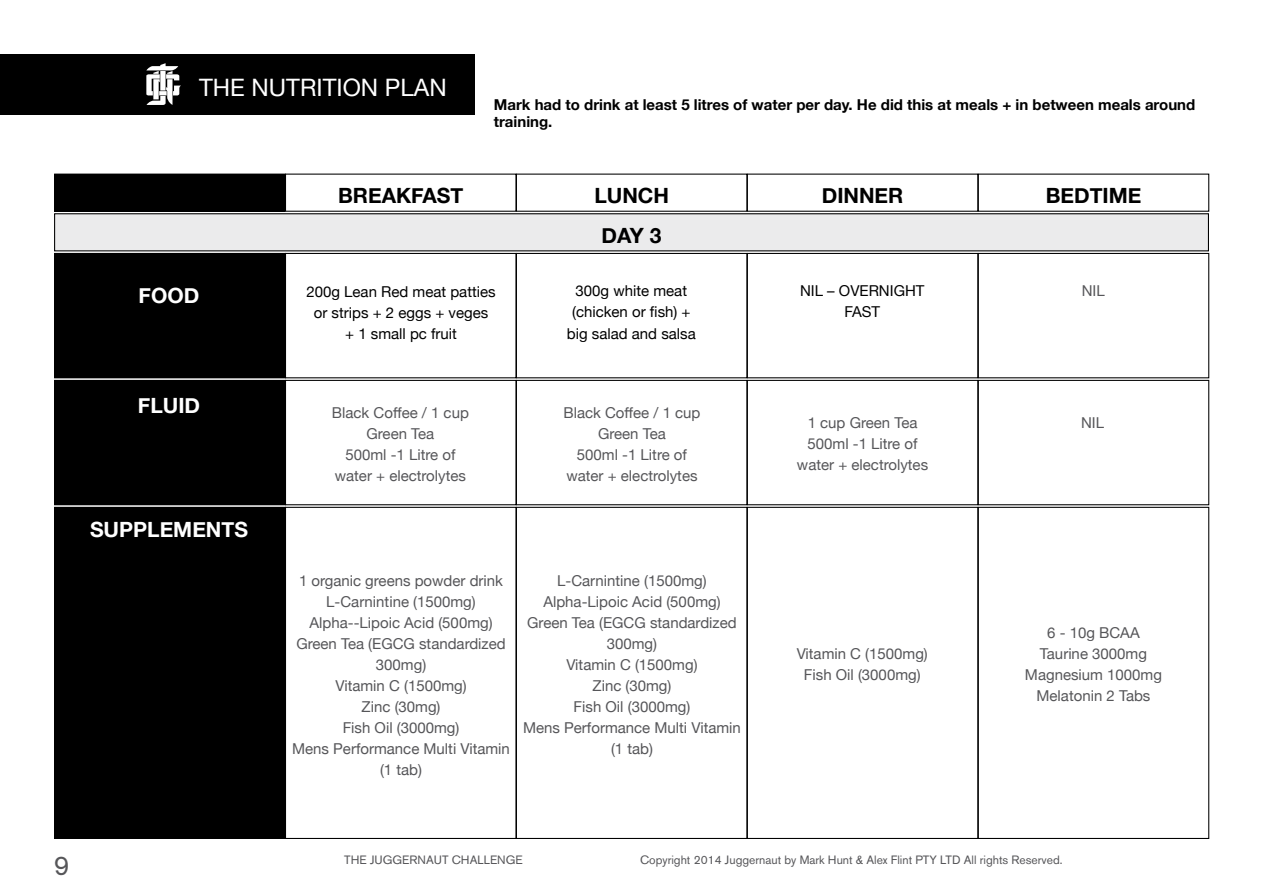
<style>
.page{position:relative;width:1263px;height:893px;background:#fff}
.page>*{position:absolute;margin:0;border:0;box-sizing:border-box;transform-origin:0 0}
.t1{font:27px "Akzidenz Grotesk BQ";color:#565659}
.t2{font:24px "Helvetica Neue";color:#fff}
.t3{font:700 21px "Helvetica Neue";color:#000}
.t4{font:700 21px "Helvetica Neue";color:#fff}
.t5{font:15px/21px "Helvetica Neue";color:#565659;text-align:center}
.t6{font:15px/21px "Helvetica Neue";color:#000;text-align:center}
.t7{font:700 15px/16.5px "Helvetica Neue";color:#000}
.t8{font:12px "Akzidenz Grotesk BQ";color:#565659}
</style>
<div class="page">
<div style="left:0;top:54px;width:474px;height:60px;background:#000"></div>
<svg style="left:146px;top:63px;width:35px;height:42px"></svg>
<div style="left:55px;top:174px;width:230px;height:37px;background:#000"></div>
<div style="left:54px;top:174px;width:232px;height:38px;border:1px solid #000"></div>
<div style="left:55px;top:253px;width:230px;height:125px;background:#000"></div>
<div style="left:55px;top:380px;width:230px;height:125px;background:#000"></div>
<div style="left:55px;top:507px;width:230px;height:331px;background:#000"></div>
<div style="left:54px;top:507px;width:232px;height:332px;border:1px solid #000"></div>
<div style="left:55px;top:214px;width:1153px;height:37px;background:#ebebec"></div>
<div style="left:54px;top:213px;width:1155px;height:38px;border:1px solid #000"></div>
<div style="left:516px;top:253px;width:231px;height:125px;border:1px solid #000"></div>
<div style="left:516px;top:380px;width:231px;height:125px;border:1px solid #000"></div>
<div style="left:516px;top:507px;width:231px;height:332px;border:1px solid #000"></div>
<div style="left:285px;top:253px;width:231px;height:125px;border:1px solid #000"></div>
<div style="left:285px;top:380px;width:231px;height:125px;border:1px solid #000"></div>
<div style="left:285px;top:507px;width:231px;height:332px;border:1px solid #000"></div>
<div style="left:747px;top:253px;width:231px;height:125px;border:1px solid #000"></div>
<div style="left:747px;top:380px;width:231px;height:125px;border:1px solid #000"></div>
<div style="left:747px;top:507px;width:231px;height:332px;border:1px solid #000"></div>
<div style="left:978px;top:253px;width:231px;height:125px;border:1px solid #000"></div>
<div style="left:978px;top:380px;width:231px;height:125px;border:1px solid #000"></div>
<div style="left:978px;top:507px;width:231px;height:332px;border:1px solid #000"></div>
<h2 class="t2" style="left:199px;top:70px;width:249px">THE NUTRITION PLAN</h2>
<h3 class="t3" style="left:338px;top:179px;width:127px">BREAKFAST</h3>
<p class="t7" style="left:494px;top:97px;width:703px">Mark had to drink at least 5 litres of water per day. He did this at meals + in between meals around training.</p>
<h3 class="t3" style="left:594px;top:179px;width:76px">LUNCH</h3>
<h3 class="t3" style="left:822px;top:179px;width:83px">DINNER</h3>
<h3 class="t3" style="left:1046px;top:179px;width:97px">BEDTIME</h3>
<h3 class="t3" style="left:601px;top:219px;width:61px">DAY 3</h3>
<h3 class="t4" style="left:139px;top:279px;width:62px">FOOD</h3>
<h3 class="t4" style="left:138px;top:389px;width:64px">FLUID</h3>
<h3 class="t4" style="left:90px;top:513px;width:159px">SUPPLEMENTS</h3>
<p class="t6" style="left:306px;top:282px;width:191px">200g Lean Red meat patties or strips + 2 eggs + veges<br>+ 1 small pc fruit</p>
<p class="t5" style="left:332px;top:403px;width:139px">Black Coffee / 1 cup<br>Green Tea<br>500ml ‐1 Litre of water + electrolytes</p>
<p class="t6" style="left:567px;top:281px;width:130px">300g white meat (chicken or fish) + big salad and salsa</p>
<p class="t6" style="left:800px;top:281px;width:126px">NIL – OVERNIGHT<br>FAST</p>
<p class="t5" style="left:1082px;top:281px;width:25px">NIL</p>
<p class="t5" style="left:563px;top:403px;width:139px">Black Coffee / 1 cup<br>Green Tea<br>500ml ‐1 Litre of water + electrolytes</p>
<p class="t5" style="left:797px;top:412px;width:133px">1 cup Green Tea<br>500ml ‐1 Litre of water + electrolytes</p>
<p class="t5" style="left:1081px;top:412px;width:25px">NIL</p>
<p class="t5" style="left:292px;top:571px;width:219px">1 organic greens powder drink<br>L‐Carnintine (1500mg)<br>Alpha-‐Lipoic Acid (500mg)<br>Green Tea (EGCG standardized<br>300mg)<br>Vitamin C (1500mg)<br>Zinc (30mg)<br>Fish Oil (3000mg)<br>Mens Performance Multi Vitamin (1 tab)</p>
<p class="t5" style="left:523px;top:571px;width:219px">L‐Carnintine (1500mg)<br>Alpha‐Lipoic Acid (500mg)<br>Green Tea (EGCG standardized<br>300mg)<br>Vitamin C (1500mg)<br>Zinc (30mg)<br>Fish Oil (3000mg)<br>Mens Performance Multi Vitamin (1 tab)</p>
<p class="t5" style="left:797px;top:644px;width:133px">Vitamin C (1500mg)<br>Fish Oil (3000mg)</p>
<p class="t5" style="left:1025px;top:623px;width:139px">6 ‐ 10g BCAA<br>Taurine 3000mg<br>Magnesium 1000mg<br>Melatonin 2 Tabs</p>
<h1 class="t1" style="left:54px;top:849px;width:17px">9</h1>
<p class="t8" style="left:344px;top:853px;width:180px">THE JUGGERNAUT CHALLENGE</p>
<p class="t8" style="left:640px;top:853px;width:424px">Copyright 2014 Juggernaut by Mark Hunt &amp; Alex Flint PTY LTD All rights Reserved.</p>
</div>
